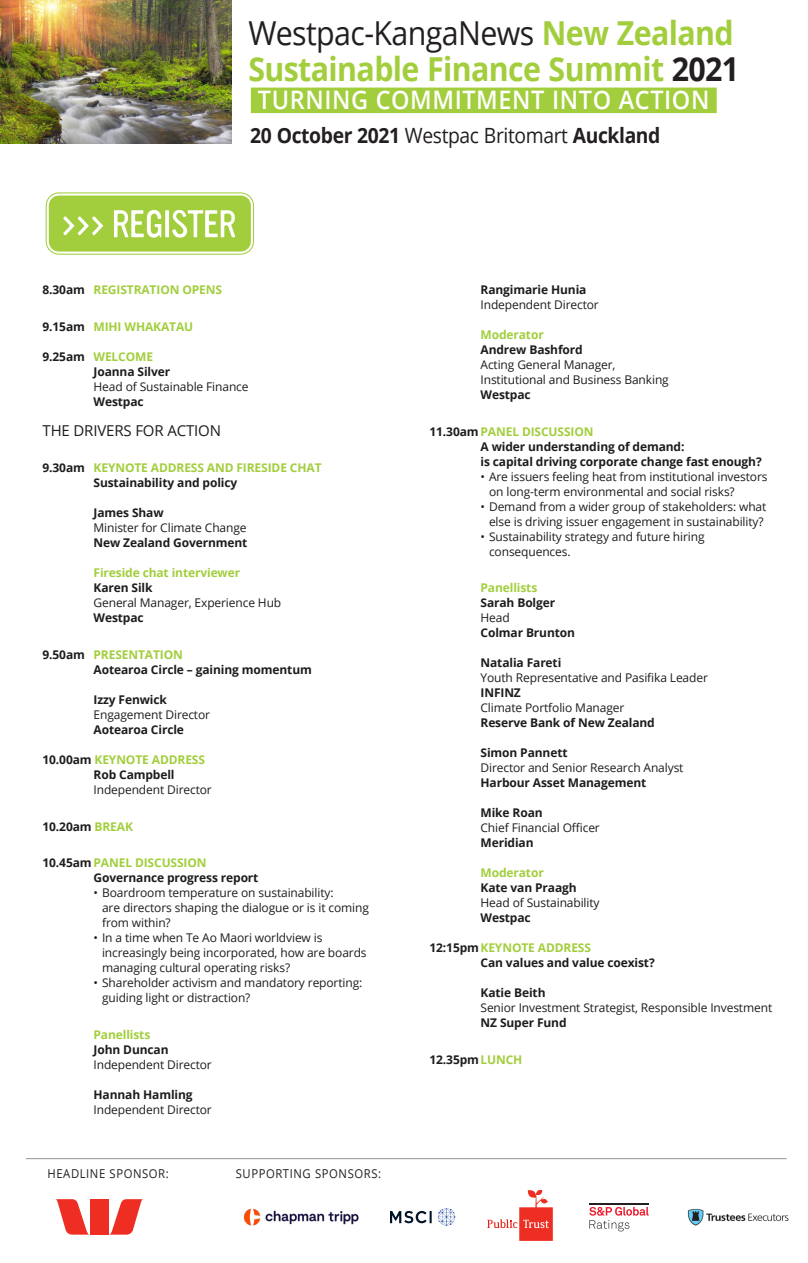
<style>
.page{position:relative;width:808px;height:1263px;background:#fff}
.page>*{position:absolute;margin:0;border:0;box-sizing:border-box;transform-origin:0 0}
.t1{font:700 33px/36px "Open Sans";letter-spacing:-.02em;color:#a2ce3d;scale:.92 1}
.t2{font:600 25.5px "Open Sans";letter-spacing:.025em;color:#fff;scale:.92 1}
.t3{font:700 21px "Open Sans";letter-spacing:-.02em;color:#231f20;scale:.92 1}
.KN-TextoBentonLight{font:15px "Open Sans";letter-spacing:-.01em;color:#1e1c1f}
.t4{font:12.3px "Open Sans";letter-spacing:.05em;color:#231f20;scale:.92 1}
.KN-TextoBentonLight-2{font:12px/15px "Open Sans";letter-spacing:-.01em;color:#1e1c1f}
.KN-TextoBentonLight-3{font:700 12px "Open Sans";letter-spacing:-.01em;color:#1e1c1f}
.KN-TextoBentonLight-4{font:700 12px "Open Sans";letter-spacing:-.01em;color:#a2ce3d}
.s1{font-weight:400;color:#231f20}
.s2{color:#231f20}
.s3{font-weight:400}
.s4{color:#1e1c1f}
.s5{color:#a2ce3d}
</style>
<div class="page">
<div style="left:46px;top:192px;width:208px;height:63px;background:#a2ce3d;border-radius:13px"></div>
<svg style="left:63px;top:210px;width:172px;height:28px"></svg>
<div style="left:43px;top:189px;width:214px;height:69px;border:2px solid #fff;border-radius:15px"></div>
<div style="left:47px;top:193px;width:206px;height:61px;border:2px solid #fff;border-radius:11px"></div>
<img style="left:0;top:0;width:232px;height:143px">
<div style="left:251px;top:88px;width:466px;height:25px;background:#a2ce3d"></div>
<hr style="left:26px;top:1158px;width:761px;height:1px;background:#939598">
<svg style="left:56px;top:1199px;width:33px;height:35px"></svg>
<svg style="left:110px;top:1199px;width:33px;height:35px"></svg>
<div style="left:90px;top:1199px;width:19px;height:35px;background:#ee2e22"></div>
<svg style="left:487px;top:1189px;width:66px;height:52px"></svg>
<svg style="left:390px;top:1211px;width:42px;height:12px"></svg>
<svg style="left:438px;top:1208px;width:17px;height:18px"></svg>
<img style="left:243px;top:1208px;width:116px;height:18px">
<img style="left:687px;top:1208px;width:102px;height:18px">
<svg style="left:589px;top:1206px;width:60px;height:25px"></svg>
<hr style="left:589px;top:1203px;width:60px;height:1px;background:#231f20">
<p class="t1" style="left:248px;top:14px;width:535px"><span class="s1">Westpac-KangaNews</span> New Zealand<br>Sustainable Finance Summit <span class="s2">2021</span></p>
<p class="t2" style="left:258px;top:82px;width:492px">TURNING COMMITMENT INTO ACTION</p>
<p class="t3" style="left:250px;top:121px;width:447px">20 October 2021 <span class="s3">Westpac Britomart</span> Auckland</p>
<p class="KN-TextoBentonLight-4" style="left:43px;top:281px;width:181px"><span class="s4">8.30am</span> REGISTRATION OPENS</p>
<p class="KN-TextoBentonLight-4" style="left:43px;top:318px;width:152px"><span class="s4">9.15am</span> MIHI WHAKATAU</p>
<p class="KN-TextoBentonLight-4" style="left:43px;top:348px;width:112px"><span class="s4">9.25am</span> WELCOME</p>
<p class="KN-TextoBentonLight-3" style="left:94px;top:363px;width:78px">Joanna Silver</p>
<p class="KN-TextoBentonLight-2" style="left:94px;top:379px;width:157px">Head of Sustainable Finance</p>
<p class="KN-TextoBentonLight-3" style="left:94px;top:393px;width:52px">Westpac</p>
<p class="KN-TextoBentonLight" style="left:43px;top:420px;width:180px">THE DRIVERS FOR ACTION</p>
<p class="KN-TextoBentonLight-4" style="left:43px;top:459px;width:281px"><span class="s4">9.30am</span> KEYNOTE ADDRESS AND FIRESIDE CHAT</p>
<p class="KN-TextoBentonLight-3" style="left:94px;top:474px;width:145px">Sustainability and policy</p>
<p class="KN-TextoBentonLight-3" style="left:94px;top:504px;width:72px">James Shaw</p>
<p class="KN-TextoBentonLight-2" style="left:94px;top:520px;width:155px">Minister for Climate Change</p>
<p class="KN-TextoBentonLight-3" style="left:94px;top:534px;width:155px">New Zealand Government</p>
<p class="KN-TextoBentonLight-4" style="left:94px;top:564px;width:148px">Fireside chat interviewer</p>
<p class="KN-TextoBentonLight-3" style="left:94px;top:579px;width:61px">Karen Silk</p>
<p class="KN-TextoBentonLight-2" style="left:94px;top:595px;width:189px">General Manager, Experience Hub</p>
<p class="KN-TextoBentonLight-3" style="left:94px;top:609px;width:52px">Westpac</p>
<p class="KN-TextoBentonLight-4" style="left:43px;top:646px;width:142px"><span class="s4">9.50am</span> PRESENTATION</p>
<p class="KN-TextoBentonLight-3" style="left:94px;top:661px;width:220px">Aotearoa Circle – gaining momentum</p>
<p class="KN-TextoBentonLight-3" style="left:94px;top:691px;width:75px">Izzy Fenwick</p>
<p class="KN-TextoBentonLight-2" style="left:94px;top:707px;width:118px">Engagement Director</p>
<p class="KN-TextoBentonLight-3" style="left:94px;top:721px;width:92px">Aotearoa Circle</p>
<p class="KN-TextoBentonLight-4" style="left:43px;top:751px;width:164px"><span class="s4">10.00am</span> KEYNOTE ADDRESS</p>
<p class="KN-TextoBentonLight-3" style="left:94px;top:766px;width:83px">Rob Campbell</p>
<p class="KN-TextoBentonLight-2" style="left:94px;top:782px;width:120px">Independent Director</p>
<p class="KN-TextoBentonLight-3" style="left:43px;top:818px;width:92px">10.20am <span class="s5">BREAK</span></p>
<p class="KN-TextoBentonLight-4" style="left:43px;top:854px;width:166px"><span class="s4">10.45am</span> PANEL DISCUSSION</p>
<p class="KN-TextoBentonLight-3" style="left:94px;top:869px;width:166px">Governance progress report</p>
<p class="KN-TextoBentonLight-2" style="left:102px;top:885px;width:268px;text-indent:-9px">• Boardroom temperature on sustainability:<br>are directors shaping the dialogue or is it coming from within?</p>
<p class="KN-TextoBentonLight-2" style="left:102px;top:930px;width:266px;text-indent:-9px">• In a time when Te Ao Maori worldview is increasingly being incorporated, how are boards managing cultural operating risks?</p>
<p class="KN-TextoBentonLight-2" style="left:102px;top:975px;width:262px;text-indent:-9px">• Shareholder activism and mandatory reporting: guiding light or distraction?</p>
<p class="KN-TextoBentonLight-4" style="left:94px;top:1026px;width:58px">Panellists</p>
<p class="KN-TextoBentonLight-3" style="left:94px;top:1041px;width:77px">John Duncan</p>
<p class="KN-TextoBentonLight-2" style="left:94px;top:1057px;width:120px">Independent Director</p>
<p class="KN-TextoBentonLight-3" style="left:94px;top:1086px;width:101px">Hannah Hamling</p>
<p class="KN-TextoBentonLight-2" style="left:94px;top:1102px;width:120px">Independent Director</p>
<p class="t4" style="left:48px;top:1165px;width:133px">HEADLINE SPONSOR:</p>
<p class="t4" style="left:236px;top:1165px;width:159px">SUPPORTING SPONSORS:</p>
<p class="KN-TextoBentonLight-3" style="left:480px;top:281px;width:107px">Rangimarie Hunia</p>
<p class="KN-TextoBentonLight-2" style="left:480px;top:297px;width:120px">Independent Director</p>
<p class="KN-TextoBentonLight-4" style="left:480px;top:326px;width:65px">Moderator</p>
<p class="KN-TextoBentonLight-3" style="left:480px;top:341px;width:104px">Andrew Bashford</p>
<p class="KN-TextoBentonLight-2" style="left:480px;top:357px;width:136px">Acting General Manager,</p>
<p class="KN-TextoBentonLight-2" style="left:480px;top:372px;width:190px">Institutional and Business Banking</p>
<p class="KN-TextoBentonLight-3" style="left:480px;top:386px;width:52px">Westpac</p>
<p class="KN-TextoBentonLight-4" style="left:429px;top:423px;width:166px"><span class="s4">11.30am</span> PANEL DISCUSSION</p>
<p class="KN-TextoBentonLight-3" style="left:480px;top:438px;width:205px">A wider understanding of demand:</p>
<p class="KN-TextoBentonLight-3" style="left:480px;top:453px;width:283px">is capital driving corporate change fast enough?</p>
<p class="KN-TextoBentonLight-2" style="left:489px;top:469px;width:280px;text-indent:-9px">• Are issuers feeling heat from institutional investors on long-term environmental and social risks?</p>
<p class="KN-TextoBentonLight-2" style="left:480px;top:499px;width:287px;text-align:center">• Demand from a wider group of stakeholders: what else is driving issuer engagement in sustainability?</p>
<p class="KN-TextoBentonLight-2" style="left:489px;top:529px;width:217px;text-indent:-9px">• Sustainability strategy and future hiring consequences.</p>
<p class="KN-TextoBentonLight-4" style="left:480px;top:579px;width:58px">Panellists</p>
<p class="KN-TextoBentonLight-3" style="left:480px;top:594px;width:76px">Sarah Bolger</p>
<p class="KN-TextoBentonLight-2" style="left:480px;top:610px;width:31px">Head</p>
<p class="KN-TextoBentonLight-3" style="left:480px;top:624px;width:96px">Colmar Brunton</p>
<p class="KN-TextoBentonLight-3" style="left:480px;top:654px;width:82px">Natalia Fareti</p>
<p class="KN-TextoBentonLight-2" style="left:480px;top:670px;width:229px">Youth Representative and Pasifika Leader</p>
<p class="KN-TextoBentonLight-3" style="left:480px;top:684px;width:42px">INFINZ</p>
<p class="KN-TextoBentonLight-2" style="left:480px;top:700px;width:145px">Climate Portfolio Manager</p>
<p class="KN-TextoBentonLight-3" style="left:480px;top:714px;width:176px">Reserve Bank of New Zealand</p>
<p class="KN-TextoBentonLight-3" style="left:480px;top:744px;width:89px">Simon Pannett</p>
<p class="KN-TextoBentonLight-2" style="left:480px;top:760px;width:204px">Director and Senior Research Analyst</p>
<p class="KN-TextoBentonLight-3" style="left:480px;top:774px;width:167px">Harbour Asset Management</p>
<p class="KN-TextoBentonLight-3" style="left:480px;top:804px;width:64px">Mike Roan</p>
<p class="KN-TextoBentonLight-2" style="left:480px;top:820px;width:121px">Chief Financial Officer</p>
<p class="KN-TextoBentonLight-3" style="left:480px;top:834px;width:55px">Meridian</p>
<p class="KN-TextoBentonLight-4" style="left:480px;top:864px;width:65px">Moderator</p>
<p class="KN-TextoBentonLight-3" style="left:480px;top:879px;width:98px">Kate van Praagh</p>
<p class="KN-TextoBentonLight-2" style="left:480px;top:895px;width:121px">Head of Sustainability</p>
<p class="KN-TextoBentonLight-3" style="left:480px;top:909px;width:52px">Westpac</p>
<p class="KN-TextoBentonLight-4" style="left:429px;top:939px;width:163px"><span class="s4">12:15pm</span>KEYNOTE ADDRESS</p>
<p class="KN-TextoBentonLight-3" style="left:480px;top:954px;width:176px">Can values and value coexist?</p>
<p class="KN-TextoBentonLight-3" style="left:480px;top:984px;width:67px">Katie Beith</p>
<p class="KN-TextoBentonLight-2" style="left:480px;top:1000px;width:293px">Senior Investment Strategist, Responsible Investment</p>
<p class="KN-TextoBentonLight-3" style="left:480px;top:1014px;width:88px">NZ Super Fund</p>
<p class="KN-TextoBentonLight-3" style="left:429px;top:1051px;width:94px">12.35pm<span class="s5">LUNCH</span></p>
</div>
